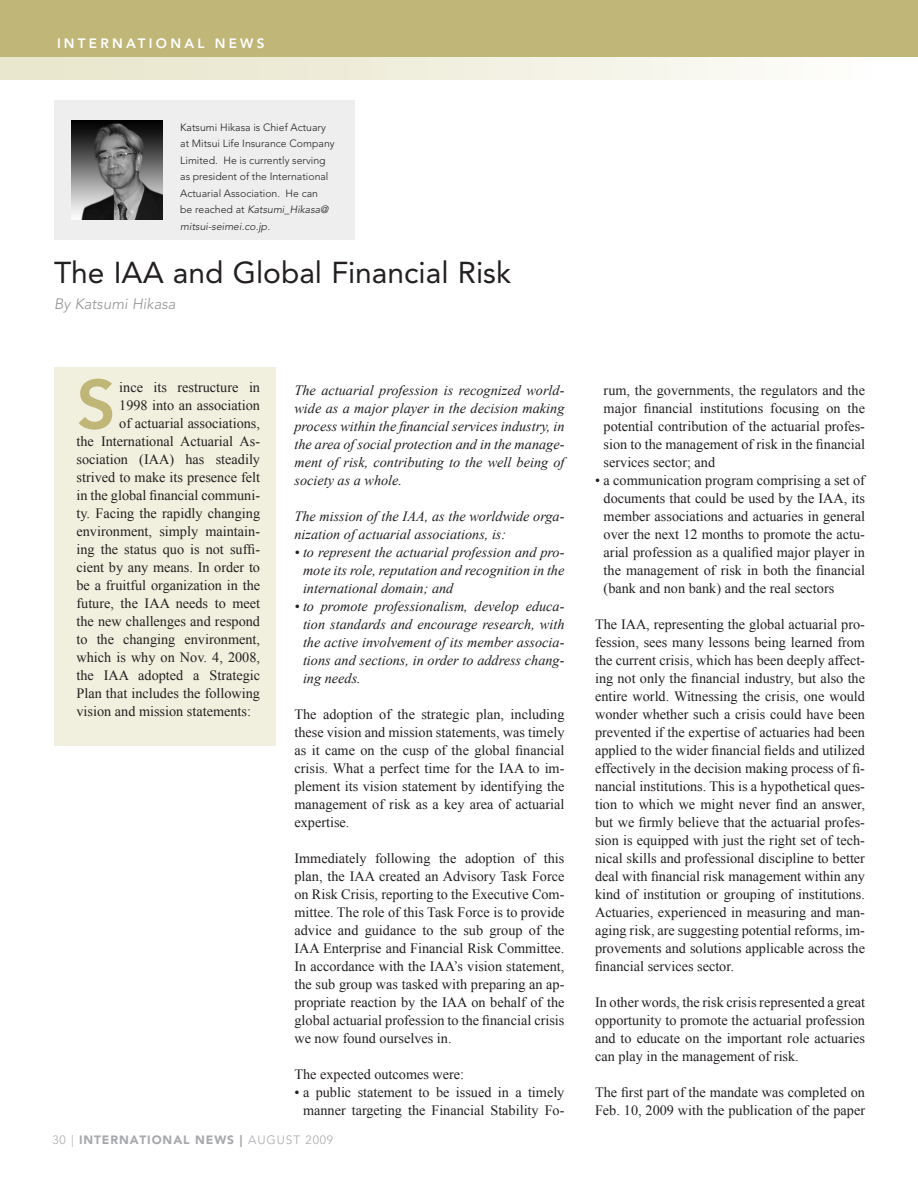
<style>
.page{position:relative;width:918px;height:1188px;background:#fff}
.page>*{position:absolute;margin:0;border:0;box-sizing:border-box;transform-origin:0 0}
.Text{font:800 68.55px "Avenir";color:#bfb678}
.Title_1___2_OK{font:30px "Avenir";color:#231f20}
.By_line{font:italic 300 15px "Avenir";color:#939598}
.Text-2{font:14.25px/18px "Times New Roman";color:#231f20;text-align:justify}
.Text-3{font:italic 14.25px/18px "Times New Roman";color:#231f20;text-align:justify}
.t1{font:800 13.5px "Avenir";letter-spacing:.24em;color:#fff}
.t2{font:900 12px "Avenir";letter-spacing:.075em;color:#a8a9ad}
.t3{font:300 10.5px/16.5px "Avenir";color:#231f20}
.s1{font-style:italic}
.s2{font-weight:300}
</style>
<div class="page">
<div style="left:0;top:53px;width:918px;height:27px;background:linear-gradient(to right,#e7e4c8,#fefefd)"></div>
<div style="left:0;top:0;width:918px;height:57px;background:#bfb678"></div>
<div style="left:54px;top:100px;width:300px;height:140px;background:#eeeeef"></div>
<img style="left:72px;top:121px;width:90px;height:99px">
<div style="left:54px;top:367px;width:222px;height:379px;background:#f1efde"></div>
<p class="t1" style="left:57px;top:36px;width:209px">INTERNATIONAL NEWS</p>
<p class="t3" style="left:180px;top:119px;width:156px">Katsumi Hikasa is Chief Actuary at Mitsui Life Insurance Company<br>Limited. He is currently serving as president of the International<br>Actuarial Association. He can<br>be reached at <span class="s1">Katsumi_Hikasa@ mitsui-seimei.co.jp.</span></p>
<p class="Title_1___2_OK" style="left:54px;top:255px;width:459px">The IAA and Global Financial Risk</p>
<p class="By_line" style="left:54px;top:295px;width:123px">By Katsumi Hikasa</p>
<p class="Text" style="left:76px;top:364px;width:41px">S</p>
<p class="Text-2" style="left:119px;top:378px;width:142px">ince its restructure in</p>
<p class="Text-2" style="left:119px;top:396px;width:142px">1998 into an association</p>
<p class="Text-2" style="left:119px;top:414px;width:142px">of actuarial associations,</p>
<p class="Text-2" style="left:76px;top:432px;width:185px">the International Actuarial As-</p>
<p class="Text-2" style="left:76px;top:450px;width:185px">sociation (IAA) has steadily</p>
<p class="Text-2" style="left:76px;top:468px;width:185px">strived to make its presence felt</p>
<p class="Text-2" style="left:76px;top:486px;width:185px">in the global financial communi-</p>
<p class="Text-2" style="left:76px;top:504px;width:185px">ty. Facing the rapidly changing</p>
<p class="Text-2" style="left:76px;top:522px;width:185px">environment, simply maintain-</p>
<p class="Text-2" style="left:76px;top:540px;width:185px">ing the status quo is not suffi-</p>
<p class="Text-2" style="left:76px;top:558px;width:185px">cient by any means. In order to</p>
<p class="Text-2" style="left:76px;top:576px;width:185px">be a fruitful organization in the</p>
<p class="Text-2" style="left:76px;top:594px;width:185px">future, the IAA needs to meet</p>
<p class="Text-2" style="left:76px;top:612px;width:185px">the new challenges and respond</p>
<p class="Text-2" style="left:76px;top:630px;width:185px">to the changing environment,</p>
<p class="Text-2" style="left:76px;top:648px;width:185px">which is why on Nov. 4, 2008,</p>
<p class="Text-2" style="left:76px;top:666px;width:185px">the IAA adopted a Strategic</p>
<p class="Text-2" style="left:76px;top:684px;width:185px">Plan that includes the following</p>
<p class="Text-2" style="left:76px;top:702px;width:176px">vision and mission statements:</p>
<p class="Text-3" style="left:294px;top:381px;width:272px">The actuarial profession is recognized world&shy;wide as a major player in the decision making process within the financial services industry, in the area of social protection and in the manage&shy;ment of risk, contributing to the well being of society as a whole.</p>
<p class="Text-3" style="left:294px;top:507px;width:271px">The mission of the IAA, as the worldwide orga&shy;nization of actuarial associations, is:</p>
<p class="Text-3" style="left:303px;top:543px;width:263px;text-indent:-9px">• to represent the actuarial profession and pro&shy;mote its role, reputation and recognition in the international domain; and</p>
<p class="Text-3" style="left:303px;top:597px;width:263px;text-indent:-9px">• to promote professionalism, develop educa&shy;tion standards and encourage research, with the active involvement of its member associa&shy;tions and sections, in order to address chang&shy;ing needs.</p>
<p class="Text-2" style="left:294px;top:705px;width:272px">The adoption of the strategic plan, including these vision and mission statements, was timely as it came on the cusp of the global financial crisis. What a perfect time for the IAA to im&shy;plement its vision statement by identifying the management of risk as a key area of actuarial expertise.</p>
<p class="Text-2" style="left:294px;top:849px;width:272px">Immediately following the adoption of this plan, the IAA created an Advisory Task Force on Risk Crisis, reporting to the Executive Com&shy;mittee. The role of this Task Force is to provide advice and guidance to the sub group of the IAA Enterprise and Financial Risk Committee.<br>In accordance with the IAA’s vision statement, the sub group was tasked with preparing an ap&shy;propriate reaction by the IAA on behalf of the global actuarial profession to the financial crisis we now found ourselves in.</p>
<p class="Text-2" style="left:294px;top:1065px;width:171px">The expected outcomes were:</p>
<p class="Text-2" style="left:294px;top:1083px;width:271px;text-align:right">• a public statement to be issued in a timely manner targeting the Financial Stability Fo-</p>
<p class="t2" style="left:52px;top:1132px;width:282px"><span class="s2">30 |</span> INTERNATIONAL NEWS | <span class="s2">AUGUST 2009</span></p>
<p class="Text-2" style="left:604px;top:381px;width:263px">rum, the governments, the regulators and the major financial institutions focusing on the potential contribution of the actuarial profes&shy;sion to the management of risk in the financial services sector; and</p>
<p class="Text-2" style="left:604px;top:471px;width:263px;text-indent:-9px">• a communication program comprising a set of documents that could be used by the IAA, its member associations and actuaries in general over the next 12 months to promote the actu&shy;arial profession as a qualified major player in the management of risk in both the financial (bank and non bank) and the real sectors</p>
<p class="Text-2" style="left:595px;top:615px;width:272px">The IAA, representing the global actuarial pro&shy;fession, sees many lessons being learned from the current crisis, which has been deeply affect&shy;ing not only the financial industry, but also the entire world. Witnessing the crisis, one would wonder whether such a crisis could have been prevented if the expertise of actuaries had been applied to the wider financial fields and utilized effectively in the decision making process of fi&shy;nancial institutions. This is a hypothetical ques&shy;tion to which we might never find an answer, but we firmly believe that the actuarial profes&shy;sion is equipped with just the right set of tech&shy;nical skills and professional discipline to better deal with financial risk management within any kind of institution or grouping of institutions.<br>Actuaries, experienced in measuring and man&shy;aging risk, are suggesting potential reforms, im&shy;provements and solutions applicable across the financial services sector.</p>
<p class="Text-2" style="left:595px;top:993px;width:272px">In other words, the risk crisis represented a great opportunity to promote the actuarial profession and to educate on the important role actuaries can play in the management of risk.</p>
<p class="Text-2" style="left:595px;top:1083px;width:272px">The first part of the mandate was completed on<br>Feb. 10, 2009 with the publication of the paper</p>
</div>
